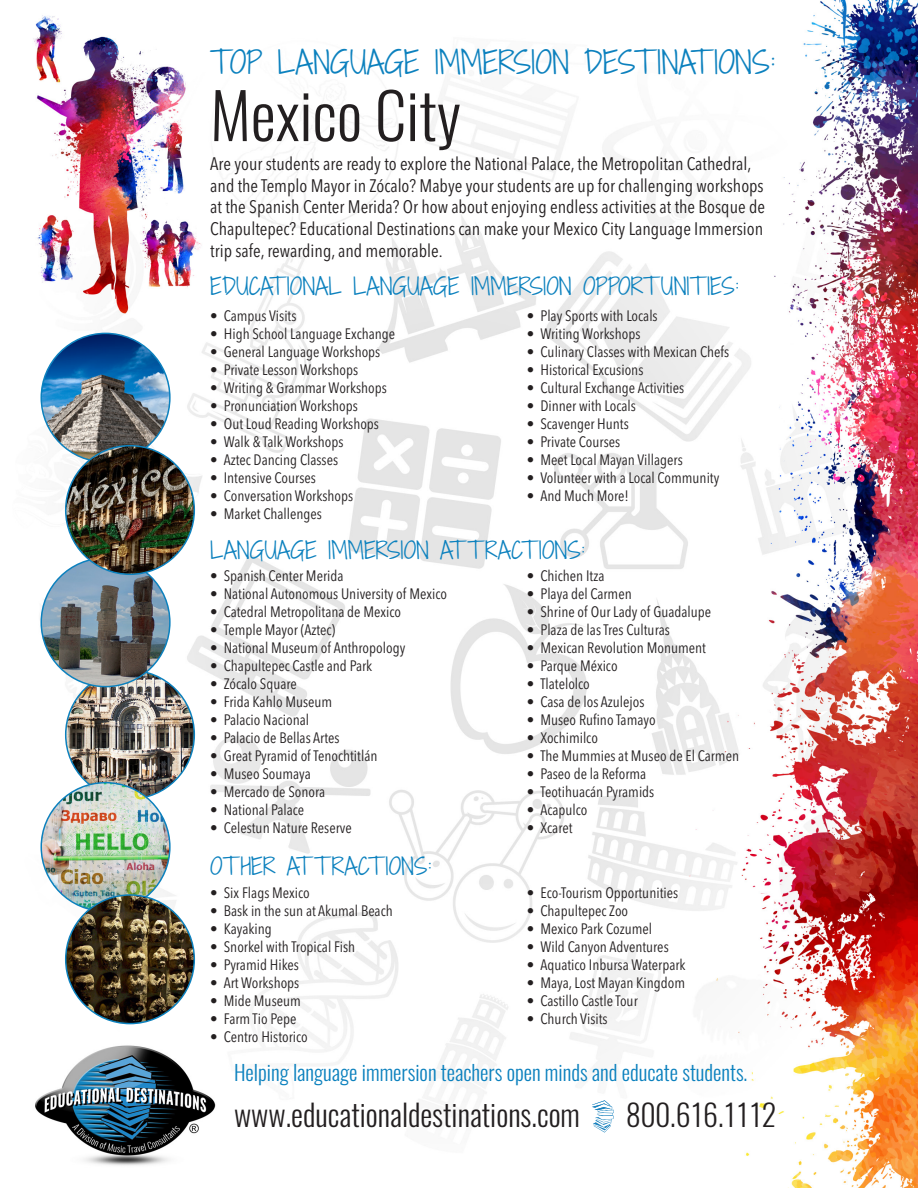
<style>
.page{position:relative;width:918px;height:1188px;background:#fff}
.page>*{position:absolute;margin:0;border:0;box-sizing:border-box;transform-origin:0 0}
.Head_1{font:300 63px "Oswald";color:#231f20}
.t1{font:300 30px "Oswald";color:#231f20}
.Head_1-2{font:300 30px "Shadows Into";color:#0c81be}
.Head_1-3{font:300 22.5px "Shadows Into";color:#0c81be}
.Head_1-4{font:300 21px "Oswald";color:#0c81be}
.Body_Copy{font:condensed 18px/21.6px "Avenir Next LT Pro";color:#231f20}
.t2{font:condensed 15px "Avenir Next LT Pro";color:#231f20}
</style>
<div class="page">
<img style="left:33px;top:0;width:885px;height:1188px">
<svg style="left:592px;top:1100px;width:22px;height:33px"></svg>
<img style="left:66px;top:670px;width:128px;height:129px;border-radius:64px">
<img style="left:41px;top:783px;width:129px;height:128px;border-radius:64px">
<img style="left:41px;top:333px;width:129px;height:129px;border-radius:64px">
<img style="left:41px;top:558px;width:129px;height:129px;border-radius:64px">
<img style="left:66px;top:446px;width:128px;height:128px;border-radius:64px">
<img style="left:66px;top:895px;width:128px;height:129px;border-radius:64px">
<p class="Head_1-2" style="left:210px;top:40px;width:567px">TOP LANGUAGE IMMERSION DESTINATIONS:</p>
<p class="Head_1" style="left:210px;top:74px;width:252px">Mexico City</p>
<p class="Body_Copy" style="left:210px;top:153px;width:556px">Are your students are ready to explore the National Palace, the Metropolitan Cathedral, and the Templo Mayor in Zócalo? Mabye your students are up for challenging workshops at the Spanish Center Merida? Or how about enjoying endless activities at the Bosque de Chapultepec? Educational Destinations can make your Mexico City Language Immersion trip safe, rewarding, and memorable.</p>
<p class="Head_1-3" style="left:210px;top:270px;width:530px">EDUCATIONAL LANGUAGE IMMERSION OPPORT UNITIES:</p>
<p class="t2" style="left:210px;top:306px;width:88px">• Campus Visits</p>
<p class="t2" style="left:210px;top:324px;width:187px">• High School Language Exchange</p>
<p class="t2" style="left:210px;top:342px;width:172px">• General Language Workshops</p>
<p class="t2" style="left:210px;top:360px;width:150px">• Private Lesson Workshops</p>
<p class="t2" style="left:210px;top:378px;width:178px">• Writing &amp; Grammar Workshops</p>
<p class="t2" style="left:210px;top:396px;width:149px">• Pronunciation Workshops</p>
<p class="t2" style="left:210px;top:414px;width:170px">• Out Loud Reading Workshops</p>
<p class="t2" style="left:210px;top:432px;width:135px">• Walk &amp; Talk Workshops</p>
<p class="t2" style="left:210px;top:450px;width:129px">• Aztec Dancing Classes</p>
<p class="t2" style="left:210px;top:468px;width:107px">• Intensive Courses</p>
<p class="t2" style="left:210px;top:486px;width:144px">• Conversation Workshops</p>
<p class="t2" style="left:210px;top:504px;width:113px">• Market Challenges</p>
<p class="t2" style="left:527px;top:306px;width:132px">• Play Sports with Locals</p>
<p class="t2" style="left:527px;top:324px;width:115px">• Writing Workshops</p>
<p class="t2" style="left:527px;top:342px;width:204px">• Culinary Classes with Mexican Chefs</p>
<p class="t2" style="left:527px;top:360px;width:118px">• Historical Excusions</p>
<p class="t2" style="left:527px;top:378px;width:159px">• Cultural Exchange Activities</p>
<p class="t2" style="left:527px;top:396px;width:111px">• Dinner with Locals</p>
<p class="t2" style="left:527px;top:414px;width:103px">• Scavenger Hunts</p>
<p class="t2" style="left:527px;top:432px;width:95px">• Private Courses</p>
<p class="t2" style="left:527px;top:450px;width:157px">• Meet Local Mayan Villagers</p>
<p class="t2" style="left:527px;top:468px;width:194px">• Volunteer with a Local Community</p>
<p class="t2" style="left:527px;top:486px;width:103px">• And Much More!</p>
<p class="Head_1-3" style="left:210px;top:534px;width:376px">LANGUAGE IMMERSION AT T RACTIONS:</p>
<p class="t2" style="left:210px;top:566px;width:135px">• Spanish Center Merida</p>
<p class="t2" style="left:210px;top:584px;width:238px">• National Autonomous University of Mexico</p>
<p class="t2" style="left:210px;top:602px;width:192px">• Catedral Metropolitana de Mexico</p>
<p class="t2" style="left:210px;top:620px;width:127px">• Temple Mayor (Aztec)</p>
<p class="t2" style="left:210px;top:638px;width:197px">• National Museum of Anthropology</p>
<p class="t2" style="left:210px;top:656px;width:163px">• Chapultepec Castle and Park</p>
<p class="t2" style="left:210px;top:674px;width:88px">• Zócalo Square</p>
<p class="t2" style="left:210px;top:692px;width:124px">• Frida Kahlo Museum</p>
<p class="t2" style="left:210px;top:710px;width:100px">• Palacio Nacional</p>
<p class="t2" style="left:210px;top:728px;width:131px">• Palacio de Bellas Artes</p>
<p class="t2" style="left:210px;top:746px;width:169px">• Great Pyramid of Tenochtitlán</p>
<p class="t2" style="left:210px;top:764px;width:102px">• Museo Soumaya</p>
<p class="t2" style="left:210px;top:782px;width:116px">• Mercado de Sonora</p>
<p class="t2" style="left:210px;top:800px;width:95px">• National Palace</p>
<p class="t2" style="left:210px;top:818px;width:143px">• Celestun Nature Reserve</p>
<p class="Head_1-3" style="left:210px;top:850px;width:223px">OT HER AT T RACTIONS:</p>
<p class="t2" style="left:210px;top:884px;width:101px">• Six Flags Mexico</p>
<p class="t2" style="left:210px;top:902px;width:184px">• Bask in the sun at Akumal Beach</p>
<p class="t2" style="left:210px;top:920px;width:63px">• Kayaking</p>
<p class="t2" style="left:210px;top:938px;width:146px">• Snorkel with Tropical Fish</p>
<p class="t2" style="left:210px;top:956px;width:90px">• Pyramid Hikes</p>
<p class="t2" style="left:210px;top:974px;width:91px">• Art Workshops</p>
<p class="t2" style="left:210px;top:992px;width:92px">• Mide Museum</p>
<p class="t2" style="left:210px;top:1010px;width:88px">• Farm Tio Pepe</p>
<p class="t2" style="left:210px;top:1028px;width:99px">• Centro Historico</p>
<p class="t2" style="left:527px;top:566px;width:79px">• Chichen Itza</p>
<p class="t2" style="left:527px;top:584px;width:106px">• Playa del Carmen</p>
<p class="t2" style="left:527px;top:602px;width:186px">• Shrine of Our Lady of Guadalupe</p>
<p class="t2" style="left:527px;top:620px;width:144px">• Plaza de las Tres Culturas</p>
<p class="t2" style="left:527px;top:638px;width:181px">• Mexican Revolution Monument</p>
<p class="t2" style="left:527px;top:656px;width:92px">• Parque México</p>
<p class="t2" style="left:527px;top:674px;width:64px">• Tlatelolco</p>
<p class="t2" style="left:527px;top:692px;width:119px">• Casa de los Azulejos</p>
<p class="t2" style="left:527px;top:710px;width:130px">• Museo Rufino Tamayo</p>
<p class="t2" style="left:527px;top:728px;width:72px">• Xochimilco</p>
<p class="t2" style="left:527px;top:746px;width:214px">• The Mummies at Museo de El Carmen</p>
<p class="t2" style="left:527px;top:764px;width:121px">• Paseo de la Reforma</p>
<p class="t2" style="left:527px;top:782px;width:129px">• Teotihuacán Pyramids</p>
<p class="t2" style="left:527px;top:800px;width:62px">• Acapulco</p>
<p class="t2" style="left:527px;top:818px;width:47px">• Xcaret</p>
<p class="t2" style="left:527px;top:884px;width:153px">• Eco-Tourism Opportunities</p>
<p class="t2" style="left:527px;top:902px;width:103px">• Chapultepec Zoo</p>
<p class="t2" style="left:527px;top:920px;width:127px">• Mexico Park Cozumel</p>
<p class="t2" style="left:527px;top:938px;width:143px">• Wild Canyon Adventures</p>
<p class="t2" style="left:527px;top:956px;width:160px">• Aquatico Inbursa Waterpark</p>
<p class="t2" style="left:527px;top:974px;width:160px">• Maya, Lost Mayan Kingdom</p>
<p class="t2" style="left:527px;top:992px;width:112px">• Castillo Castle Tour</p>
<p class="t2" style="left:527px;top:1010px;width:82px">• Church Visits</p>
<p class="Head_1-4" style="left:234px;top:1059px;width:515px">Helping language immersion teachers open minds and educate students.</p>
<p class="t1" style="left:234px;top:1094px;width:347px">www.educationaldestinations.com</p>
<p class="t1" style="left:626px;top:1094px;width:152px">800.616.1112</p>
</div>
